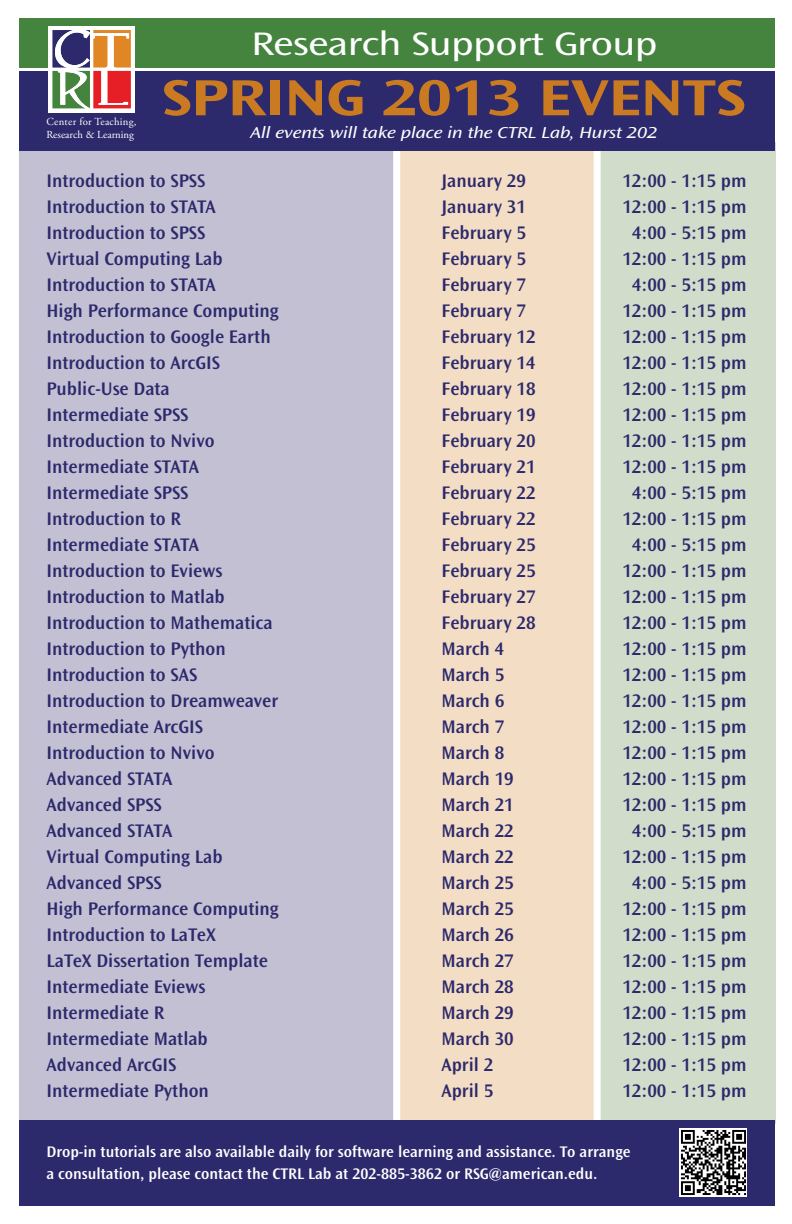
<style>
.page{position:relative;width:792px;height:1224px;background:#fff}
.page>*{position:absolute;margin:0;border:0;box-sizing:border-box;transform-origin:0 0}
.t1{font:700 expanded 53px "Ocean Sans Std";letter-spacing:.005em;color:#ca7a20}
.t2{font:expanded 34px "Ocean Sans Std";color:#fff}
.t3{font:600 19px "Ocean Sans Std";color:#2c296c}
.t4{font:italic expanded 16.5px "Ocean Sans Std";color:#fff}
.t5{font:600 16px/22px "Ocean Sans Std";color:#fff}
.t6{font:10.7px/12.9px "Adobe Garamond Pro";color:#fff}
</style>
<div class="page">
<div style="left:393px;top:142px;width:207px;height:987px;background:#f3ddc5"></div>
<div style="left:19px;top:142px;width:377px;height:987px;background:#c3c0d4"></div>
<div style="left:596px;top:142px;width:179px;height:982px;background:#d2dcca"></div>
<div style="left:594px;top:142px;width:7px;height:982px;background:#fff"></div>
<div style="left:393px;top:142px;width:7px;height:982px;background:#fff"></div>
<div style="left:19px;top:18px;width:756px;height:50px;background:#44843e"></div>
<div style="left:19px;top:71px;width:756px;height:79px;background:#2c296c"></div>
<div style="left:48px;top:26px;width:87px;height:87px;background:#fff"></div>
<svg style="left:52px;top:30px;width:79px;height:78px"></svg>
<div style="left:19px;top:1120px;width:756px;height:86px;background:#2c296c"></div>
<img style="left:679px;top:1129px;width:68px;height:68px">
<p class="t6" style="left:47px;top:116px;width:92px">Center for Teaching,<br>Research &amp; Learning</p>
<p class="t2" style="left:252px;top:24px;width:407px">Research Support Group</p>
<p class="t1" style="left:162px;top:67px;width:585px">SPRING 2013 EVENTS</p>
<p class="t4" style="left:250px;top:124px;width:408px">All events will take place in the CTRL Lab, Hurst 202</p>
<p class="t3" style="left:46px;top:170px;width:160px">Introduction to SPSS</p>
<p class="t3" style="left:441px;top:170px;width:86px">January 29</p>
<p class="t3" style="left:622px;top:170px;width:126px">12:00 - 1:15 pm</p>
<p class="t3" style="left:46px;top:196px;width:171px">Introduction to STATA</p>
<p class="t3" style="left:441px;top:196px;width:86px">January 31</p>
<p class="t3" style="left:622px;top:196px;width:126px">12:00 - 1:15 pm</p>
<p class="t3" style="left:46px;top:222px;width:160px">Introduction to SPSS</p>
<p class="t3" style="left:441px;top:222px;width:86px">February 5</p>
<p class="t3" style="left:632px;top:222px;width:116px">4:00 - 5:15 pm</p>
<p class="t3" style="left:46px;top:248px;width:178px">Virtual Computing Lab</p>
<p class="t3" style="left:441px;top:248px;width:86px">February 5</p>
<p class="t3" style="left:622px;top:248px;width:126px">12:00 - 1:15 pm</p>
<p class="t3" style="left:46px;top:274px;width:171px">Introduction to STATA</p>
<p class="t3" style="left:441px;top:274px;width:86px">February 7</p>
<p class="t3" style="left:632px;top:274px;width:116px">4:00 - 5:15 pm</p>
<p class="t3" style="left:46px;top:300px;width:234px">High Performance Computing</p>
<p class="t3" style="left:441px;top:300px;width:86px">February 7</p>
<p class="t3" style="left:622px;top:300px;width:126px">12:00 - 1:15 pm</p>
<p class="t3" style="left:46px;top:326px;width:226px">Introduction to Google Earth</p>
<p class="t3" style="left:441px;top:326px;width:96px">February 12</p>
<p class="t3" style="left:622px;top:326px;width:126px">12:00 - 1:15 pm</p>
<p class="t3" style="left:46px;top:352px;width:175px">Introduction to ArcGIS</p>
<p class="t3" style="left:441px;top:352px;width:96px">February 14</p>
<p class="t3" style="left:622px;top:352px;width:126px">12:00 - 1:15 pm</p>
<p class="t3" style="left:46px;top:378px;width:125px">Public-Use Data</p>
<p class="t3" style="left:441px;top:378px;width:96px">February 18</p>
<p class="t3" style="left:622px;top:378px;width:126px">12:00 - 1:15 pm</p>
<p class="t3" style="left:46px;top:404px;width:143px">Intermediate SPSS</p>
<p class="t3" style="left:441px;top:404px;width:96px">February 19</p>
<p class="t3" style="left:622px;top:404px;width:126px">12:00 - 1:15 pm</p>
<p class="t3" style="left:46px;top:430px;width:170px">Introduction to Nvivo</p>
<p class="t3" style="left:441px;top:430px;width:96px">February 20</p>
<p class="t3" style="left:622px;top:430px;width:126px">12:00 - 1:15 pm</p>
<p class="t3" style="left:46px;top:456px;width:154px">Intermediate STATA</p>
<p class="t3" style="left:441px;top:456px;width:96px">February 21</p>
<p class="t3" style="left:622px;top:456px;width:126px">12:00 - 1:15 pm</p>
<p class="t3" style="left:46px;top:482px;width:143px">Intermediate SPSS</p>
<p class="t3" style="left:441px;top:482px;width:96px">February 22</p>
<p class="t3" style="left:632px;top:482px;width:116px">4:00 - 5:15 pm</p>
<p class="t3" style="left:46px;top:508px;width:136px">Introduction to R</p>
<p class="t3" style="left:441px;top:508px;width:96px">February 22</p>
<p class="t3" style="left:622px;top:508px;width:126px">12:00 - 1:15 pm</p>
<p class="t3" style="left:46px;top:534px;width:154px">Intermediate STATA</p>
<p class="t3" style="left:441px;top:534px;width:96px">February 25</p>
<p class="t3" style="left:632px;top:534px;width:116px">4:00 - 5:15 pm</p>
<p class="t3" style="left:46px;top:560px;width:177px">Introduction to Eviews</p>
<p class="t3" style="left:441px;top:560px;width:96px">February 25</p>
<p class="t3" style="left:622px;top:560px;width:126px">12:00 - 1:15 pm</p>
<p class="t3" style="left:46px;top:586px;width:180px">Introduction to Matlab</p>
<p class="t3" style="left:441px;top:586px;width:96px">February 27</p>
<p class="t3" style="left:622px;top:586px;width:126px">12:00 - 1:15 pm</p>
<p class="t3" style="left:46px;top:612px;width:228px">Introduction to Mathematica</p>
<p class="t3" style="left:441px;top:612px;width:96px">February 28</p>
<p class="t3" style="left:622px;top:612px;width:126px">12:00 - 1:15 pm</p>
<p class="t3" style="left:46px;top:638px;width:181px">Introduction to Python</p>
<p class="t3" style="left:441px;top:638px;width:64px">March 4</p>
<p class="t3" style="left:622px;top:638px;width:126px">12:00 - 1:15 pm</p>
<p class="t3" style="left:46px;top:664px;width:152px">Introduction to SAS</p>
<p class="t3" style="left:441px;top:664px;width:64px">March 5</p>
<p class="t3" style="left:622px;top:664px;width:126px">12:00 - 1:15 pm</p>
<p class="t3" style="left:46px;top:690px;width:233px">Introduction to Dreamweaver</p>
<p class="t3" style="left:441px;top:690px;width:64px">March 6</p>
<p class="t3" style="left:622px;top:690px;width:126px">12:00 - 1:15 pm</p>
<p class="t3" style="left:46px;top:716px;width:158px">Intermediate ArcGIS</p>
<p class="t3" style="left:441px;top:716px;width:64px">March 7</p>
<p class="t3" style="left:622px;top:716px;width:126px">12:00 - 1:15 pm</p>
<p class="t3" style="left:46px;top:742px;width:170px">Introduction to Nvivo</p>
<p class="t3" style="left:441px;top:742px;width:64px">March 8</p>
<p class="t3" style="left:622px;top:742px;width:126px">12:00 - 1:15 pm</p>
<p class="t3" style="left:46px;top:768px;width:127px">Advanced STATA</p>
<p class="t3" style="left:441px;top:768px;width:74px">March 19</p>
<p class="t3" style="left:622px;top:768px;width:126px">12:00 - 1:15 pm</p>
<p class="t3" style="left:46px;top:794px;width:117px">Advanced SPSS</p>
<p class="t3" style="left:441px;top:794px;width:74px">March 21</p>
<p class="t3" style="left:622px;top:794px;width:126px">12:00 - 1:15 pm</p>
<p class="t3" style="left:46px;top:820px;width:127px">Advanced STATA</p>
<p class="t3" style="left:441px;top:820px;width:74px">March 22</p>
<p class="t3" style="left:632px;top:820px;width:116px">4:00 - 5:15 pm</p>
<p class="t3" style="left:46px;top:846px;width:178px">Virtual Computing Lab</p>
<p class="t3" style="left:441px;top:846px;width:74px">March 22</p>
<p class="t3" style="left:622px;top:846px;width:126px">12:00 - 1:15 pm</p>
<p class="t3" style="left:46px;top:872px;width:117px">Advanced SPSS</p>
<p class="t3" style="left:441px;top:872px;width:74px">March 25</p>
<p class="t3" style="left:632px;top:872px;width:116px">4:00 - 5:15 pm</p>
<p class="t3" style="left:46px;top:898px;width:234px">High Performance Computing</p>
<p class="t3" style="left:441px;top:898px;width:74px">March 25</p>
<p class="t3" style="left:622px;top:898px;width:126px">12:00 - 1:15 pm</p>
<p class="t3" style="left:46px;top:924px;width:171px">Introduction to LaTeX</p>
<p class="t3" style="left:441px;top:924px;width:74px">March 26</p>
<p class="t3" style="left:622px;top:924px;width:126px">12:00 - 1:15 pm</p>
<p class="t3" style="left:46px;top:950px;width:223px">LaTeX Dissertation Template</p>
<p class="t3" style="left:441px;top:950px;width:74px">March 27</p>
<p class="t3" style="left:622px;top:950px;width:126px">12:00 - 1:15 pm</p>
<p class="t3" style="left:46px;top:976px;width:161px">Intermediate Eviews</p>
<p class="t3" style="left:441px;top:976px;width:74px">March 28</p>
<p class="t3" style="left:622px;top:976px;width:126px">12:00 - 1:15 pm</p>
<p class="t3" style="left:46px;top:1002px;width:119px">Intermediate R</p>
<p class="t3" style="left:441px;top:1002px;width:74px">March 29</p>
<p class="t3" style="left:622px;top:1002px;width:126px">12:00 - 1:15 pm</p>
<p class="t3" style="left:46px;top:1028px;width:163px">Intermediate Matlab</p>
<p class="t3" style="left:441px;top:1028px;width:74px">March 30</p>
<p class="t3" style="left:622px;top:1028px;width:126px">12:00 - 1:15 pm</p>
<p class="t3" style="left:46px;top:1054px;width:131px">Advanced ArcGIS</p>
<p class="t3" style="left:441px;top:1054px;width:53px">April 2</p>
<p class="t3" style="left:622px;top:1054px;width:126px">12:00 - 1:15 pm</p>
<p class="t3" style="left:46px;top:1080px;width:164px">Intermediate Python</p>
<p class="t3" style="left:441px;top:1080px;width:53px">April 5</p>
<p class="t3" style="left:622px;top:1080px;width:126px">12:00 - 1:15 pm</p>
<p class="t5" style="left:46px;top:1141px;width:585px">Drop-in tutorials are also available daily for software learning and assistance. To arrange a consultation, please contact the CTRL Lab at 202-885-3862 or RSG@american.edu.</p>
</div>
